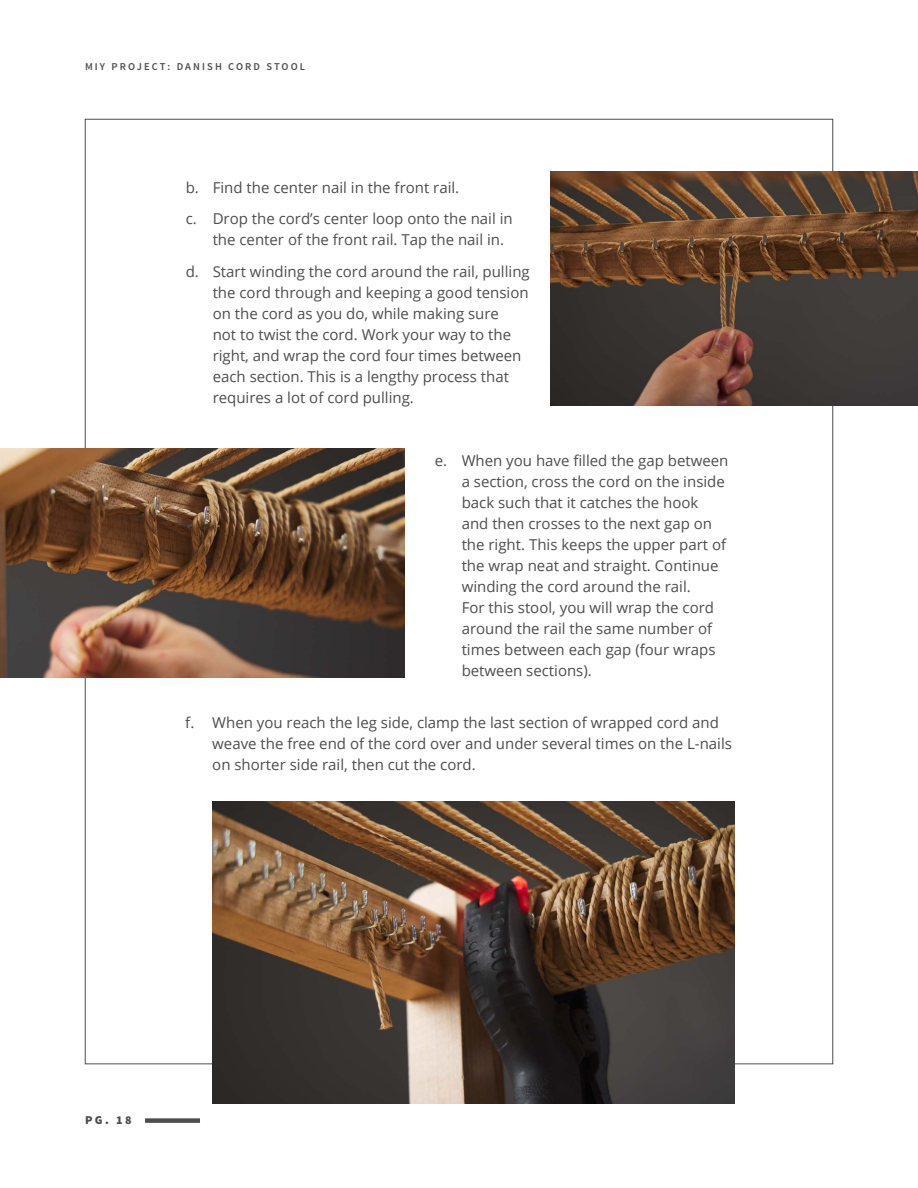
<style>
.page{position:relative;width:918px;height:1188px;background:#fff}
.page>*{position:absolute;margin:0;border:0;box-sizing:border-box;transform-origin:0 0}
.t1{font:15px/21px "Open Sans";color:#4d4d4f}
.t2{font:900 12px "Source Sans Pro";color:#4d4d4f}
.t3{font:600 10.5px "Source Sans Pro";letter-spacing:.2em;color:#4d4d4f}
</style>
<div class="page">
<img style="left:550px;top:172px;width:368px;height:233px">
<img style="left:0;top:448px;width:404px;height:229px">
<img style="left:213px;top:801px;width:521px;height:303px">
<div style="left:145px;top:1118px;width:55px;height:5px;background:#4d4d4f"></div>
<p class="t3" style="left:85px;top:60px;width:222px">MIY PROJECT: DANISH CORD STOOL</p>
<p class="t1" style="left:186px;top:176px;width:275px">b. Find the center nail in the front rail.</p>
<p class="t1" style="left:213px;top:208px;width:302px;text-indent:-27px">c. Drop the cord’s center loop onto the nail in the center of the front rail. Tap the nail in.</p>
<p class="t1" style="left:213px;top:260px;width:319px;text-indent:-27px">d. Start winding the cord around the rail, pulling the cord through and keeping a good tension on the cord as you do, while making sure<br>not to twist the cord. Work your way to the right, and wrap the cord four times between each section. This is a lengthy process that requires a lot of cord pulling.</p>
<p class="t1" style="left:462px;top:449px;width:268px;text-indent:-27px">e. When you have filled the gap between a section, cross the cord on the inside back such that it catches the hook and then crosses to the next gap on the right. This keeps the upper part of the wrap neat and straight. Continue winding the cord around the rail.<br>For this stool, you will wrap the cord around the rail the same number of times between each gap (four wraps between sections).</p>
<p class="t1" style="left:212px;top:712px;width:521px;text-indent:-27px">f. When you reach the leg side, clamp the last section of wrapped cord and weave the free end of the cord over and under several times on the L-nails on shorter side rail, then cut the cord.</p>
<p class="t2" style="left:85px;top:1112px;width:48px">PG. 18</p>
</div>
